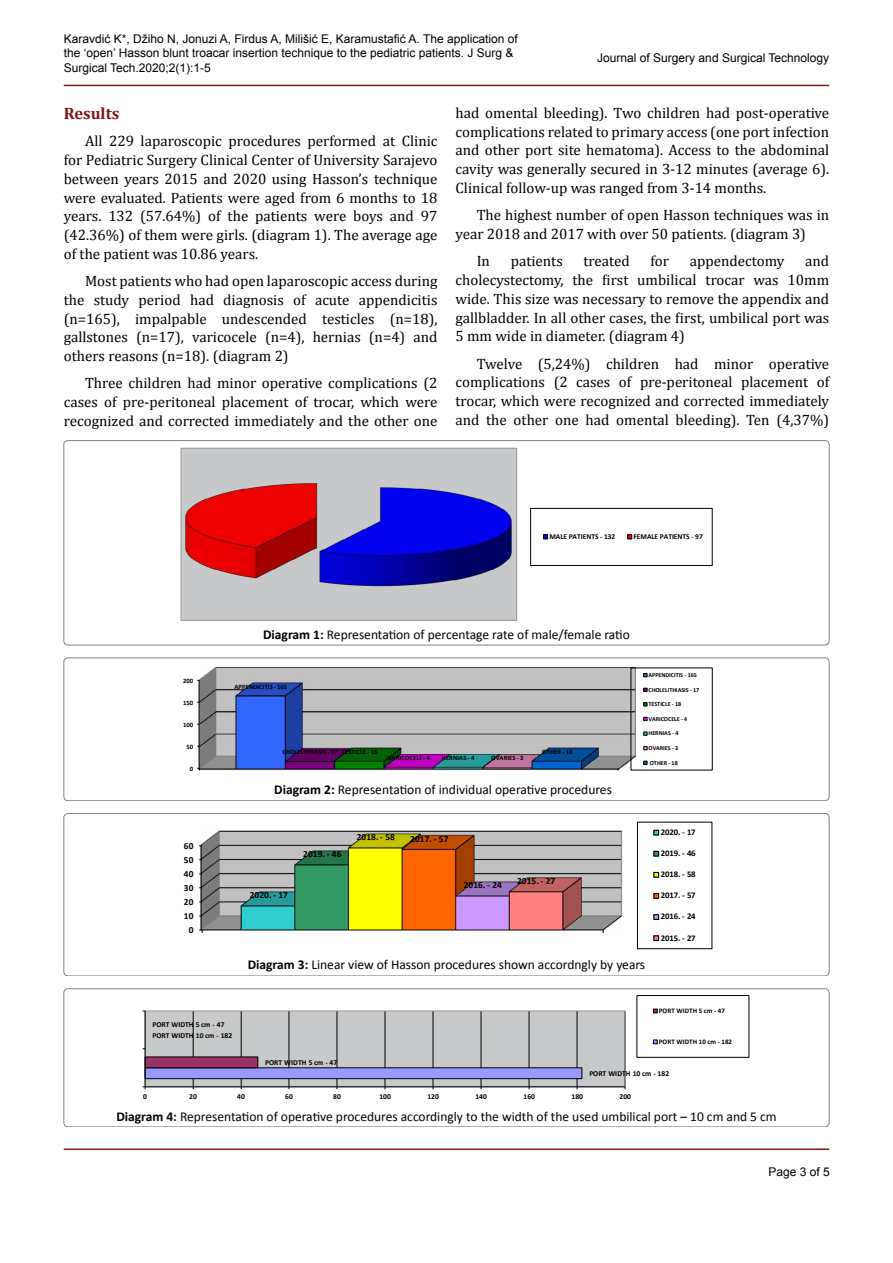
<style>
.page{position:relative;width:893px;height:1263px;background:#fff}
.page>*{position:absolute;margin:0;border:0;box-sizing:border-box;transform-origin:0 0}
.t1{font:700 16.5px "Cambria";color:#811818}
.t2{font:15px/18.8px "Cambria";color:#000;text-align:justify}
.t3{font:13.5px "Calibri";color:#000}
.t4{font:12px/14.4px "Arial";color:#000}
.t5{font:700 9.3px "Calibri";letter-spacing:.01em;color:#000}
.t6{font:700 8.7px "Calibri";letter-spacing:-.005em;color:#000}
.t7{font:700 7.5px "Calibri";letter-spacing:.01em;color:#000}
.t8{font:700 7.5px "Calibri";letter-spacing:-.01em;color:#000}
.t9{font:700 6.9px "Calibri";letter-spacing:.015em;color:#000}
.t10{font:700 6.6px "Calibri";color:#000}
.t11{font:700 6.15px "Calibri";letter-spacing:-.01em;color:#000}
.s1{font-weight:700}
</style>
<div class="page">
<hr style="left:64px;top:1148px;width:765px;height:2px;background:#811818">
<hr style="left:64px;top:85px;width:765px;height:1px;background:#811818">
<div style="left:64px;top:441px;width:765px;height:204px;border:1px solid #000400;border-radius:4px"></div>
<img style="left:181px;top:448px;width:336px;height:172px">
<div style="left:530px;top:508px;width:182px;height:57px;border:1px solid #000"></div>
<svg style="left:543px;top:535px;width:5px;height:4px"></svg>
<svg style="left:627px;top:535px;width:5px;height:4px"></svg>
<div style="left:64px;top:658px;width:765px;height:143px;border:1px solid #000400;border-radius:4px"></div>
<img style="left:197px;top:666px;width:442px;height:104px">
<svg style="left:643px;top:673px;width:4px;height:4px"></svg>
<svg style="left:643px;top:688px;width:4px;height:4px"></svg>
<svg style="left:643px;top:702px;width:4px;height:4px"></svg>
<svg style="left:643px;top:717px;width:4px;height:4px"></svg>
<svg style="left:643px;top:731px;width:4px;height:5px"></svg>
<svg style="left:643px;top:746px;width:4px;height:4px"></svg>
<svg style="left:643px;top:761px;width:4px;height:4px"></svg>
<div style="left:64px;top:813px;width:765px;height:163px;border:1px solid #000400;border-radius:4px"></div>
<img style="left:200px;top:830px;width:423px;height:102px">
<div style="left:637px;top:822px;width:75px;height:127px;border:1px solid #000"></div>
<svg style="left:653px;top:830px;width:6px;height:6px"></svg>
<svg style="left:653px;top:851px;width:6px;height:6px"></svg>
<svg style="left:653px;top:872px;width:6px;height:6px"></svg>
<svg style="left:653px;top:893px;width:6px;height:6px"></svg>
<svg style="left:653px;top:914px;width:6px;height:6px"></svg>
<svg style="left:653px;top:935px;width:6px;height:6px"></svg>
<div style="left:64px;top:989px;width:765px;height:138px;border:1px solid #000400;border-radius:4px"></div>
<div style="left:145px;top:1011px;width:480px;height:76px;background:#c7c9cb"></div>
<hr style="left:193px;top:1011px;width:1px;height:76px;background:#000">
<hr style="left:241px;top:1011px;width:1px;height:76px;background:#000">
<hr style="left:289px;top:1011px;width:1px;height:76px;background:#000">
<hr style="left:337px;top:1011px;width:1px;height:76px;background:#000">
<hr style="left:385px;top:1011px;width:1px;height:76px;background:#000">
<hr style="left:433px;top:1011px;width:1px;height:76px;background:#000">
<hr style="left:481px;top:1011px;width:1px;height:76px;background:#000">
<hr style="left:529px;top:1011px;width:1px;height:76px;background:#000">
<hr style="left:577px;top:1011px;width:1px;height:76px;background:#000">
<hr style="left:625px;top:1011px;width:1px;height:76px;background:#000">
<div style="left:145px;top:1010px;width:480px;height:77px;border:1px solid #949698"></div>
<div style="left:145px;top:1068px;width:437px;height:11px;background:#99f"></div>
<div style="left:145px;top:1067px;width:437px;height:12px;border:1px solid #000"></div>
<div style="left:145px;top:1057px;width:113px;height:11px;background:#936"></div>
<div style="left:145px;top:1056px;width:113px;height:12px;border:1px solid #000"></div>
<hr style="left:145px;top:1086px;width:480px;height:1px;background:#000">
<hr style="left:145px;top:1011px;width:1px;height:76px;background:#000">
<div style="left:637px;top:995px;width:112px;height:62px;border:1px solid #000"></div>
<svg style="left:653px;top:1008px;width:5px;height:5px"></svg>
<svg style="left:653px;top:1039px;width:5px;height:5px"></svg>
<p class="t4" style="left:64px;top:31px;width:455px">Karavdić K*, Džiho N, Jonuzi A, Firdus A, Milišić E, Karamustafić A. The application of the ‘open’ Hasson blunt troacar insertion technique to the pediatric patients. J Surg &amp;<br>Surgical Tech.2020;2(1):1-5</p>
<p class="t4" style="left:597px;top:51px;width:233px">Journal of Surgery and Surgical Technology</p>
<p class="t1" style="left:64px;top:102px;width:57px">Results</p>
<p class="t2" style="left:64px;top:132px;width:375px;text-indent:21px">All 229 laparoscopic procedures performed at Clinic for Pediatric Surgery Clinical Center of University Sarajevo between years 2015 and 2020 using Hasson’s technique were evaluated. Patients were aged from 6 months to 18 years. 132 (57.64%) of the patients were boys and 97 (42.36%) of them were girls. (diagram 1). The average age of the patient was 10.86 years.</p>
<p class="t2" style="left:64px;top:272px;width:375px;text-indent:21px">Most patients who had open laparoscopic access during the study period had diagnosis of acute appendicitis (n=165), impalpable undescended testicles (n=18), gallstones (n=17), varicocele (n=4), hernias (n=4) and others reasons (n=18). (diagram 2)</p>
<p class="t2" style="left:64px;top:374px;width:375px;text-indent:21px">Three children had minor operative complications (2 cases of pre-peritoneal placement of trocar, which were recognized and corrected immediately and the other one</p>
<p class="t2" style="left:455px;top:103px;width:375px">had omental bleeding). Two children had post-operative complications related to primary access (one port infection and other port site hematoma). Access to the abdominal cavity was generally secured in 3-12 minutes (average 6).<br>Clinical follow-up was ranged from 3-14 months.</p>
<p class="t2" style="left:455px;top:206px;width:375px;text-indent:21px">The highest number of open Hasson techniques was in year 2018 and 2017 with over 50 patients. (diagram 3)</p>
<p class="t2" style="left:477px;top:252px;width:15px">In</p>
<p class="t2" style="left:511px;top:252px;width:54px">patients</p>
<p class="t2" style="left:584px;top:252px;width:48px">treated</p>
<p class="t2" style="left:651px;top:252px;width:20px">for</p>
<p class="t2" style="left:690px;top:252px;width:96px">appendectomy</p>
<p class="t2" style="left:455px;top:252px;width:375px;text-indent:350px">and cholecystectomy, the first umbilical trocar was 10mm wide. This size was necessary to remove the appendix and gallbladder. In all other cases, the first, umbilical port was 5 mm wide in diameter. (diagram 4)</p>
<p class="t2" style="left:455px;top:354px;width:375px;text-indent:21px">Twelve (5,24%) children had minor operative complications (2 cases of pre-peritoneal placement of trocar, which were recognized and corrected immediately and the other one had omental bleeding). Ten (4,37%)</p>
<p class="t8" style="left:549px;top:532px;width:68px">MALE PATIENTS - 132</p>
<p class="t7" style="left:634px;top:532px;width:71px">FEMALE PATIENTS - 97</p>
<p class="t10" style="left:183px;top:676px;width:12px">200</p>
<p class="t10" style="left:183px;top:698px;width:12px">150</p>
<p class="t10" style="left:183px;top:720px;width:12px">100</p>
<p class="t10" style="left:187px;top:742px;width:8px">50</p>
<p class="t10" style="left:190px;top:764px;width:5px">0</p>
<p class="t5" style="left:184px;top:840px;width:11px">60</p>
<p class="t5" style="left:184px;top:854px;width:11px">50</p>
<p class="t5" style="left:184px;top:868px;width:11px">40</p>
<p class="t5" style="left:184px;top:882px;width:11px">30</p>
<p class="t5" style="left:184px;top:896px;width:11px">20</p>
<p class="t5" style="left:184px;top:910px;width:11px">10</p>
<p class="t5" style="left:189px;top:924px;width:6px">0</p>
<p class="t3" style="left:263px;top:626px;width:368px"><span class="s1">Diagram 1:</span> Representation of percentage rate of male/female ratio</p>
<p class="t10" style="left:234px;top:683px;width:54px">APPENDICITIS - 165</p>
<p class="t10" style="left:282px;top:748px;width:96px">CHOLELITHIASIS - 17 TESTICLE - 18</p>
<p class="t10" style="left:388px;top:754px;width:44px">VARICOCELE - 4</p>
<p class="t10" style="left:442px;top:754px;width:34px">HERNIAS - 4</p>
<p class="t10" style="left:491px;top:754px;width:34px">OVARIES - 3</p>
<p class="t10" style="left:542px;top:747px;width:32px">OTHER - 18</p>
<p class="t3" style="left:274px;top:781px;width:339px"><span class="s1">Diagram 2:</span> Representation of individual operative procedures</p>
<p class="t5" style="left:250px;top:889px;width:40px">2020. - 17</p>
<p class="t5" style="left:303px;top:848px;width:40px">2019. - 46</p>
<p class="t5" style="left:357px;top:831px;width:40px">2018. - 58</p>
<p class="t5" style="left:410px;top:832px;width:40px">2017. - 57</p>
<p class="t5" style="left:464px;top:879px;width:40px">2016. - 24</p>
<p class="t5" style="left:517px;top:875px;width:40px">2015. - 27</p>
<p class="t11" style="left:649px;top:671px;width:50px">APPENDICITIS - 165</p>
<p class="t11" style="left:649px;top:686px;width:52px">CHOLELITHIASIS - 17</p>
<p class="t11" style="left:649px;top:700px;width:34px">TESTICLE - 18</p>
<p class="t11" style="left:649px;top:715px;width:40px">VARICOCELE - 4</p>
<p class="t11" style="left:649px;top:729px;width:31px">HERNIAS - 4</p>
<p class="t11" style="left:649px;top:744px;width:31px">OVARIES - 3</p>
<p class="t11" style="left:650px;top:758px;width:29px">OTHER - 18</p>
<p class="t6" style="left:661px;top:826px;width:36px">2020. - 17</p>
<p class="t6" style="left:661px;top:848px;width:36px">2019. - 46</p>
<p class="t6" style="left:661px;top:869px;width:36px">2018. - 58</p>
<p class="t6" style="left:661px;top:890px;width:36px">2017. - 57</p>
<p class="t6" style="left:661px;top:911px;width:36px">2016. - 24</p>
<p class="t6" style="left:661px;top:932px;width:36px">2015. - 27</p>
<p class="t3" style="left:248px;top:956px;width:399px"><span class="s1">Diagram 3:</span> Linear view of Hasson procedures shown accordngly by years</p>
<p class="t7" style="left:152px;top:1020px;width:74px">PORT WIDTH 5 cm - 47</p>
<p class="t7" style="left:152px;top:1031px;width:81px">PORT WIDTH 10 cm - 182</p>
<p class="t7" style="left:265px;top:1058px;width:74px">PORT WIDTH 5 cm - 47</p>
<p class="t9" style="left:659px;top:1006px;width:67px">PORT WIDTH 5 cm - 47</p>
<p class="t9" style="left:659px;top:1037px;width:75px">PORT WIDTH 10 cm - 182</p>
<p class="t7" style="left:589px;top:1069px;width:81px">PORT WIDTH 10 cm - 182</p>
<p class="t7" style="left:143px;top:1092px;width:5px">0</p>
<p class="t7" style="left:189px;top:1092px;width:9px">20</p>
<p class="t7" style="left:237px;top:1092px;width:9px">40</p>
<p class="t7" style="left:285px;top:1092px;width:9px">60</p>
<p class="t7" style="left:333px;top:1092px;width:9px">80</p>
<p class="t7" style="left:379px;top:1092px;width:13px">100</p>
<p class="t7" style="left:427px;top:1092px;width:13px">120</p>
<p class="t7" style="left:475px;top:1092px;width:13px">140</p>
<p class="t7" style="left:523px;top:1092px;width:13px">160</p>
<p class="t7" style="left:571px;top:1092px;width:13px">180</p>
<p class="t7" style="left:619px;top:1092px;width:13px">200</p>
<p class="t3" style="left:116px;top:1108px;width:662px"><span class="s1">Diagram 4:</span> Representation of operative procedures accordingly to the width of the used umbilical port – 10 cm and 5 cm</p>
<p class="t4" style="left:768px;top:1165px;width:63px">Page 3 of 5</p>
</div>
